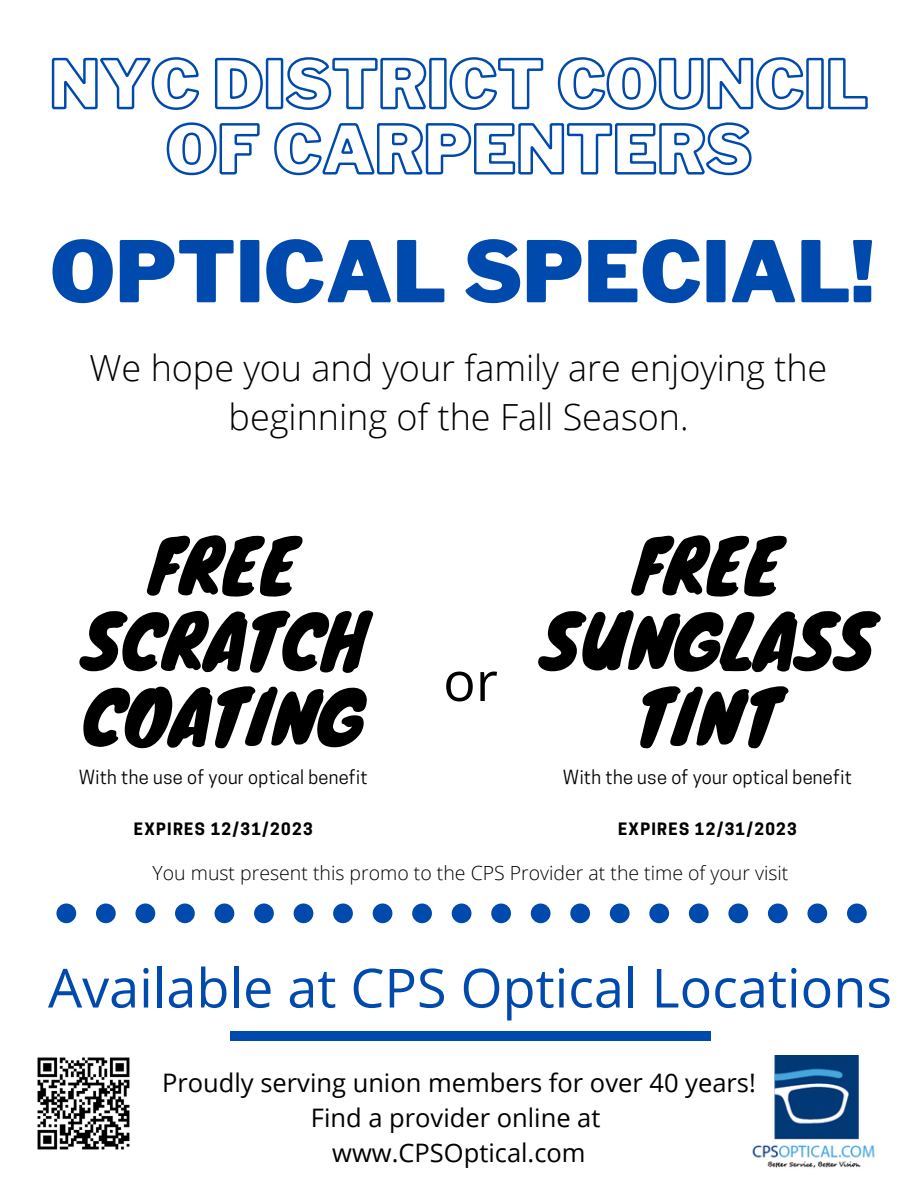
<style>
.page{position:relative;width:918px;height:1188px;background:#fff}
.page>*{position:absolute;margin:0;border:0;box-sizing:border-box;transform-origin:0 0}
.t1{font:900 84px "Libre Franklin";color:#004aad}
.t2{font:72px/75.6px "Knewave";color:#000;text-align:center}
.t3{font:54px "Open Sans";color:#004aad}
.t4{font:54px "Open Sans";color:#000}
.t5{font:300 36px/49.5px "Open Sans";color:#000;text-align:center}
.t6{font:25.5px "Open Sans";color:#000}
.t7{font:300 19.5px "Open Sans";color:#000}
.t8{font:18.3px "Cooper Hewitt";letter-spacing:.015em;color:#000}
.t9{font:700 16.05px "Cooper Hewitt";letter-spacing:.08em;color:#000}
</style>
<div class="page">
<svg style="left:56px;top:904px;width:811px;height:19px"></svg>
<div style="left:230px;top:1031px;width:481px;height:10px;background:#004aad"></div>
<img style="left:752px;top:1055px;width:123px;height:113px">
<svg style="left:51px;top:57px;width:817px;height:53px"></svg>
<svg style="left:166px;top:122px;width:586px;height:54px"></svg>
<img style="left:37px;top:1057px;width:93px;height:93px">
<p class="t1" style="left:50px;top:221px;width:826px">OPTICAL SPECIAL!</p>
<p class="t5" style="left:90px;top:342px;width:739px">We hope you and your family are enjoying the beginning of the Fall Season.</p>
<p class="t2" style="left:82px;top:525px;width:285px">FREE<br>SCRATCH<br>COATING</p>
<p class="t8" style="left:79px;top:770px;width:291px">With the use of your optical benefit</p>
<p class="t9" style="left:134px;top:823px;width:180px">EXPIRES 12/31/2023</p>
<p class="t4" style="left:443px;top:643px;width:56px">or</p>
<p class="t2" style="left:634px;top:525px;width:149px">FREE</p>
<p class="t2" style="left:540px;top:601px;width:336px">SUNGLASS<br>TINT</p>
<p class="t8" style="left:563px;top:770px;width:291px">With the use of your optical benefit</p>
<p class="t9" style="left:618px;top:823px;width:180px">EXPIRES 12/31/2023</p>
<p class="t7" style="left:153px;top:859px;width:637px">You must present this promo to the CPS Provider at the time of your visit</p>
<p class="t3" style="left:48px;top:950px;width:846px">Available at CPS Optical Locations</p>
<p class="t6" style="left:162px;top:1065px;width:595px">Proudly serving union members for over 40 years!</p>
<p class="t6" style="left:311px;top:1100px;width:291px">Find a provider online at</p>
<p class="t6" style="left:332px;top:1134px;width:255px">www.CPSOptical.com</p>
</div>
